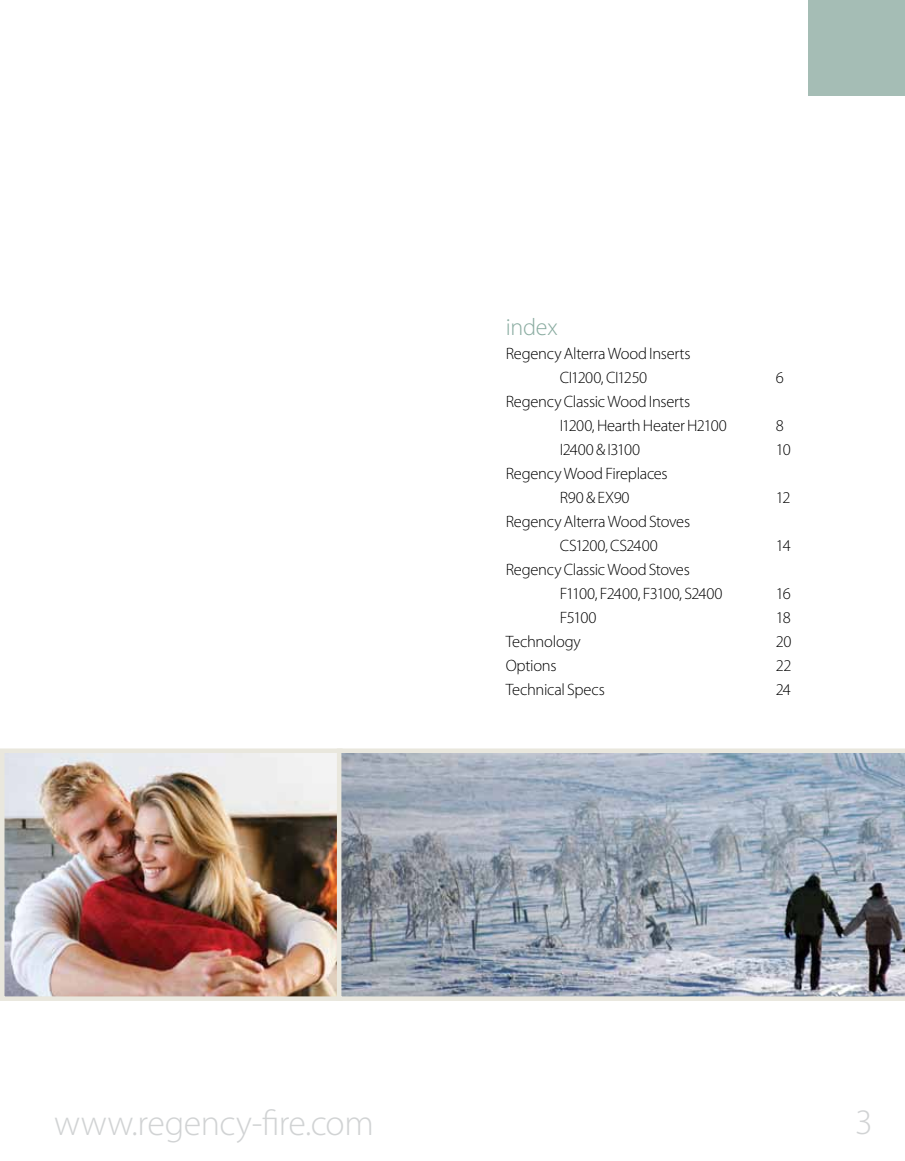
<style>
.page{position:relative;width:905px;height:1161px;background:#fff}
.page>*{position:absolute;margin:0;border:0;box-sizing:border-box;transform-origin:0 0}
.t1{font:300 36px "Myriad Pro";letter-spacing:-.01em;color:#d1d3d4}
.t2{font:300 24px "Myriad Pro";letter-spacing:-.01em;color:#8aaca1}
.t3{font:300 16.5px/24px "Myriad Pro";letter-spacing:-.02em;color:#000}
</style>
<div class="page">
<img style="left:5px;top:753px;width:332px;height:243px">
<div style="left:0;top:748px;width:342px;height:253px;border:4px solid #e9e7dd"></div>
<svg style="left:337px;top:748px;width:567px;height:253px;background:#9ca6b2"></svg>
<div style="left:808px;top:0;width:96px;height:96px;background:#a5bdb5"></div>
<h2 class="t2" style="left:506px;top:312px;width:53px">index</h2>
<p class="t3" style="left:560px;top:341px;width:132px;text-indent:-54px">Regency Alterra Wood Inserts<br>CI1200, CI1250</p>
<p class="t3" style="left:560px;top:389px;width:169px;text-indent:-54px">Regency Classic Wood Inserts<br>I1200, Hearth Heater H2100</p>
<p class="t3" style="left:776px;top:365px;width:10px">6</p>
<p class="t3" style="left:776px;top:413px;width:10px">8</p>
<p class="t3" style="left:560px;top:437px;width:82px">I2400 &amp; I3100</p>
<p class="t3" style="left:776px;top:437px;width:16px">10</p>
<p class="t3" style="left:560px;top:461px;width:109px;text-indent:-54px">Regency Wood Fireplaces<br>R90 &amp; EX90</p>
<p class="t3" style="left:775px;top:485px;width:16px">12</p>
<p class="t3" style="left:559px;top:509px;width:132px;text-indent:-54px">Regency Alterra Wood Stoves<br>CS1200, CS2400</p>
<p class="t3" style="left:559px;top:557px;width:164px;text-indent:-54px">Regency Classic Wood Stoves<br>F1100, F2400, F3100, S2400</p>
<p class="t3" style="left:775px;top:533px;width:16px">14</p>
<p class="t3" style="left:775px;top:581px;width:16px">16</p>
<p class="t3" style="left:559px;top:605px;width:38px">F5100</p>
<p class="t3" style="left:775px;top:605px;width:16px">18</p>
<p class="t3" style="left:505px;top:629px;width:77px">Technology</p>
<p class="t3" style="left:775px;top:629px;width:17px">20</p>
<p class="t3" style="left:505px;top:653px;width:52px">Options</p>
<p class="t3" style="left:775px;top:653px;width:17px">22</p>
<p class="t3" style="left:505px;top:677px;width:101px">Technical Specs</p>
<p class="t3" style="left:775px;top:677px;width:17px">24</p>
<h1 class="t1" style="left:54px;top:1102px;width:321px">www.regency-fire.com</h1>
<h1 class="t1" style="left:855px;top:1100px;width:19px">3</h1>
</div>
